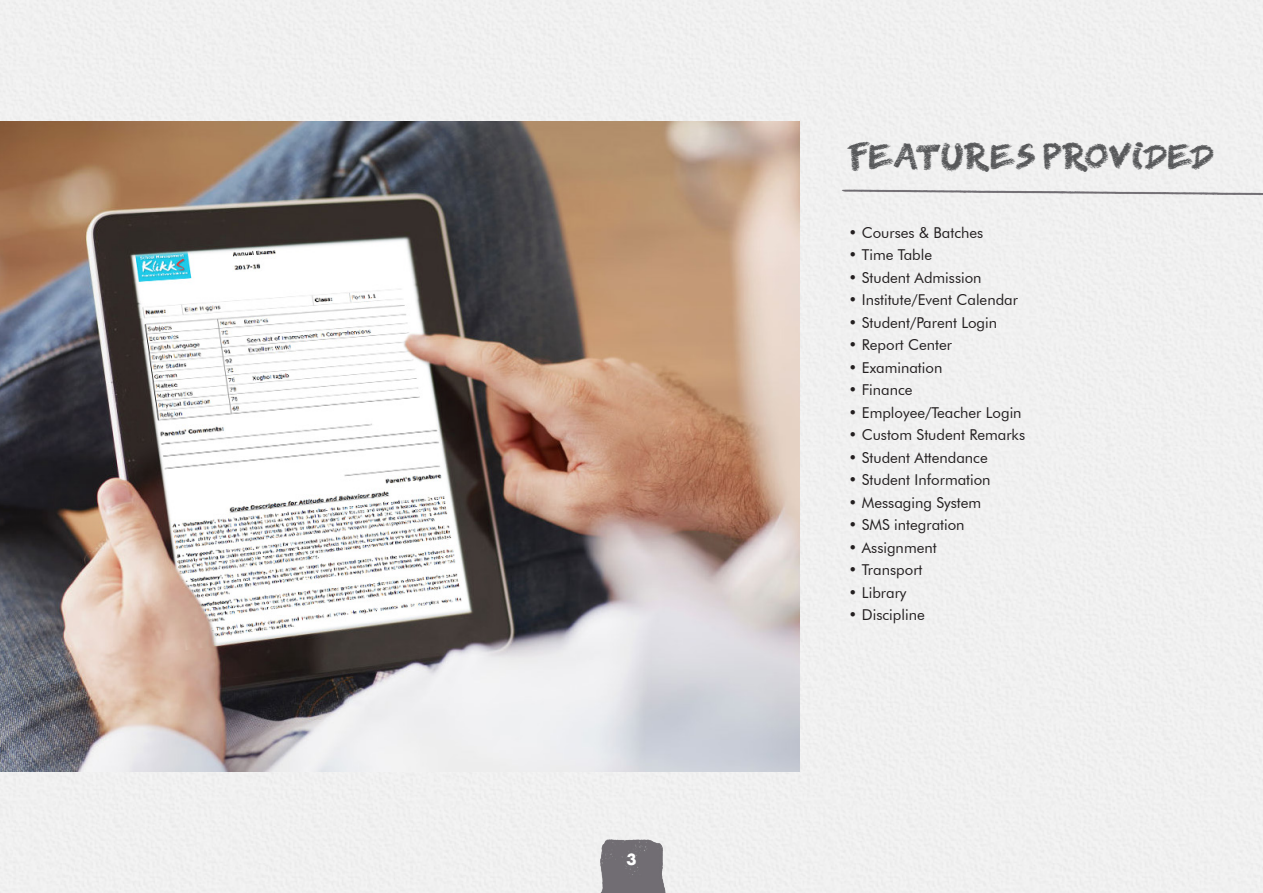
<style>
.page{position:relative;width:1263px;height:893px;background:#f0f0f0}
.page>*{position:absolute;margin:0;border:0;box-sizing:border-box;transform-origin:0 0}
.t1{font:30px "Right Chalk";color:#57585a}
.t2{font:15px "Futura BT";color:#231f20}
.t3{font:700 15px "Futura";color:#fff}
</style>
<div class="page">
<img style="left:595px;top:833px;width:73px;height:60px">
<img style="left:838px;top:176px;width:425px;height:32px">
<img style="left:0;top:122px;width:799px;height:649px">
<p class="t3" style="left:626px;top:848px;width:12px">3</p>
<p class="t1" style="left:847px;top:138px;width:368px">FEATURES PROVIDED</p>
<p class="t2" style="left:848px;top:223px;width:136px">• Courses &amp; Batches</p>
<p class="t2" style="left:848px;top:246px;width:85px">• Time Table</p>
<p class="t2" style="left:848px;top:268px;width:135px">• Student Admission</p>
<p class="t2" style="left:848px;top:291px;width:171px">• Institute/Event Calendar</p>
<p class="t2" style="left:848px;top:313px;width:150px">• Student/Parent Login</p>
<p class="t2" style="left:848px;top:336px;width:105px">• Report Center</p>
<p class="t2" style="left:848px;top:358px;width:95px">• Examination</p>
<p class="t2" style="left:848px;top:381px;width:65px">• Finance</p>
<p class="t2" style="left:848px;top:403px;width:175px">• Employee/Teacher Login</p>
<p class="t2" style="left:848px;top:426px;width:178px">• Custom Student Remarks</p>
<p class="t2" style="left:848px;top:448px;width:141px">• Student Attendance</p>
<p class="t2" style="left:848px;top:471px;width:144px">• Student Information</p>
<p class="t2" style="left:848px;top:493px;width:134px">• Messaging System</p>
<p class="t2" style="left:848px;top:516px;width:118px">• SMS integration</p>
<p class="t2" style="left:848px;top:538px;width:90px">• Assignment</p>
<p class="t2" style="left:848px;top:561px;width:75px">• Transport</p>
<p class="t2" style="left:848px;top:583px;width:59px">• Library</p>
<p class="t2" style="left:848px;top:606px;width:78px">• Discipline</p>
</div>
